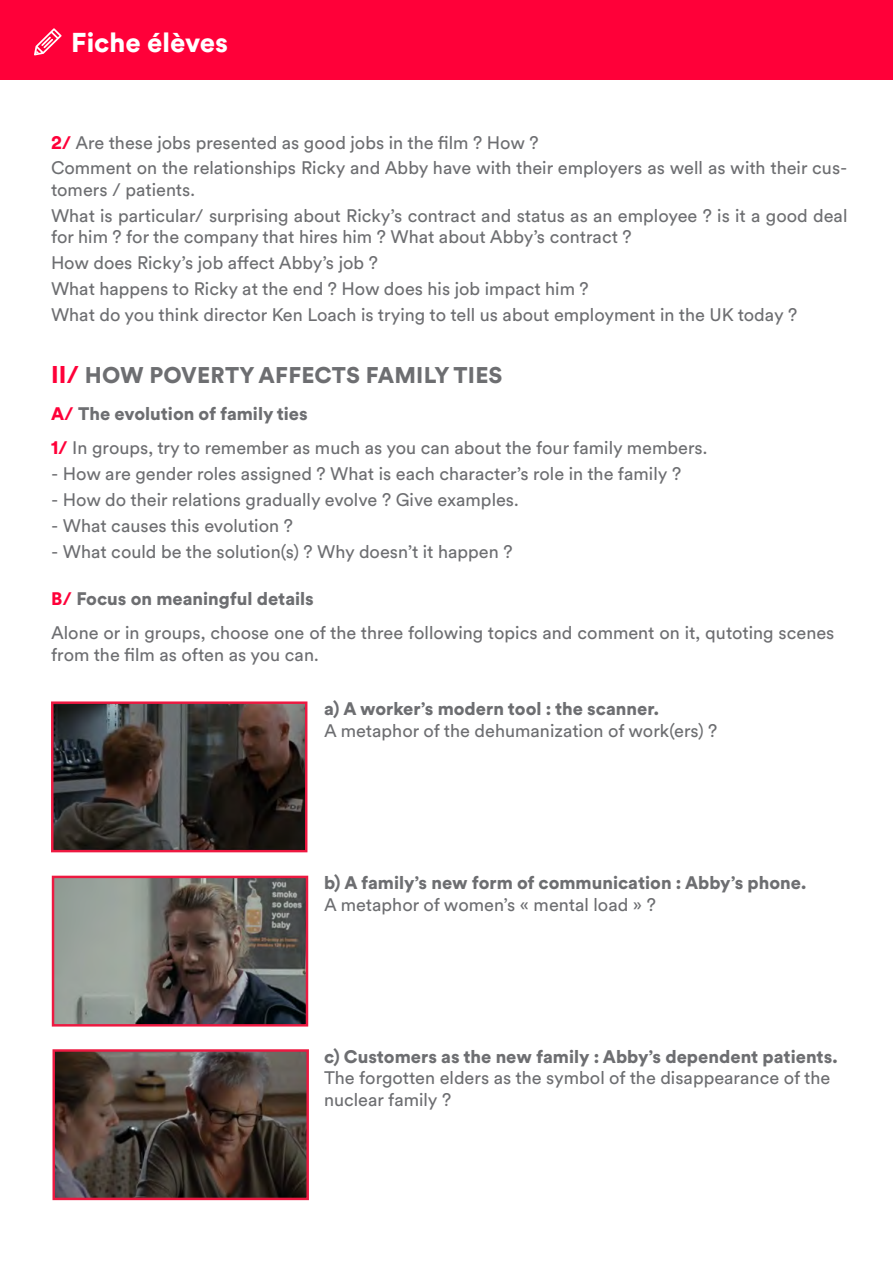
<style>
.page{position:relative;width:893px;height:1263px;background:#fff}
.page>*{position:absolute;margin:0;border:0;box-sizing:border-box;transform-origin:0 0}
.t1{font:900 27px "Circular Spotify Text";color:#fff}
.t2{font:900 22.5px "Circular Spotify Text";letter-spacing:.01em;color:#6d6e71}
.t3{font:18px/25.8px "Circular Spotify Text";color:#6d6e71}
.t4{font:900 18px "Circular Spotify Text";color:#6d6e71}
.s1{font-weight:900;color:#ff0039}
.s2{font-size:24px;color:#ff0039}
.s3{color:#ff0039}
.s4{font-weight:900}
</style>
<div class="page">
<div style="left:0;top:0;width:893px;height:80px;background:#ff0039"></div>
<svg style="left:34px;top:28px;width:28px;height:27px"></svg>
<img style="left:54px;top:704px;width:250px;height:145px">
<div style="left:51px;top:701px;width:256px;height:151px;border:2px solid #ed1941"></div>
<img style="left:55px;top:879px;width:250px;height:144px">
<div style="left:52px;top:876px;width:256px;height:150px;border:2px solid #ed1941"></div>
<img style="left:56px;top:1052px;width:250px;height:145px">
<div style="left:53px;top:1049px;width:256px;height:151px;border:2px solid #ed1941"></div>
<h1 class="t1" style="left:71px;top:24px;width:158px">Fiche élèves</h1>
<p class="t3" style="left:51px;top:130px;width:798px"><span class="s1">2/</span> Are these jobs presented as good jobs in the film ? How ?<br>Comment on the relationships Ricky and Abby have with their employers as well as with their cus-</p>
<p class="t3" style="left:51px;top:177px;width:798px">tomers / patients.<br>What is particular/ surprising about Ricky’s contract and status as an employee ? is it a good deal</p>
<p class="t3" style="left:51px;top:225px;width:748px">for him ? for the company that hires him ? What about Abby’s contract ?<br>How does Ricky’s job affect Abby’s job ?<br>What happens to Ricky at the end ? How does his job impact him ?<br>What do you think director Ken Loach is trying to tell us about employment in the UK today ?</p>
<p class="t2" style="left:51px;top:359px;width:453px"><span class="s2">II/</span> HOW POVERTY AFFECTS FAMILY TIES</p>
<p class="t4" style="left:51px;top:401px;width:258px"><span class="s3">A/</span> The evolution of family ties</p>
<p class="t3" style="left:51px;top:435px;width:658px"><span class="s1">1/</span> In groups, try to remember as much as you can about the four family members.</p>
<p class="t3" style="left:51px;top:461px;width:632px">- How are gender roles assigned ? What is each character’s role in the family ?</p>
<p class="t3" style="left:51px;top:487px;width:469px">- How do their relations gradually evolve ? Give examples.</p>
<p class="t3" style="left:51px;top:513px;width:243px">- What causes this evolution ?</p>
<p class="t3" style="left:51px;top:539px;width:463px">- What could be the solution(s) ? Why doesn’t it happen ?</p>
<p class="t3" style="left:51px;top:582px;width:785px;line-height:34.3px"><span class="s1">B/</span> <span class="s4">Focus on meaningful details<br></span>Alone or in groups, choose one of the three following topics and comment on it, qutoting scenes</p>
<p class="t3" style="left:51px;top:642px;width:269px">from the film as often as you can.</p>
<p class="t4" style="left:324px;top:696px;width:336px">a) A worker’s modern tool : the scanner.</p>
<p class="t3" style="left:324px;top:718px;width:395px">A metaphor of the dehumanization of work(ers) ?</p>
<p class="t4" style="left:324px;top:870px;width:484px">b) A family’s new form of communication : Abby’s phone.</p>
<p class="t3" style="left:324px;top:892px;width:333px">A metaphor of women’s « mental load » ?</p>
<p class="t4" style="left:324px;top:1044px;width:515px">c) Customers as the new family : Abby’s dependent patients.</p>
<p class="t3" style="left:324px;top:1068px;width:508px;line-height:21.6px">The forgotten elders as the symbol of the disappearance of the nuclear family ?</p>
</div>
